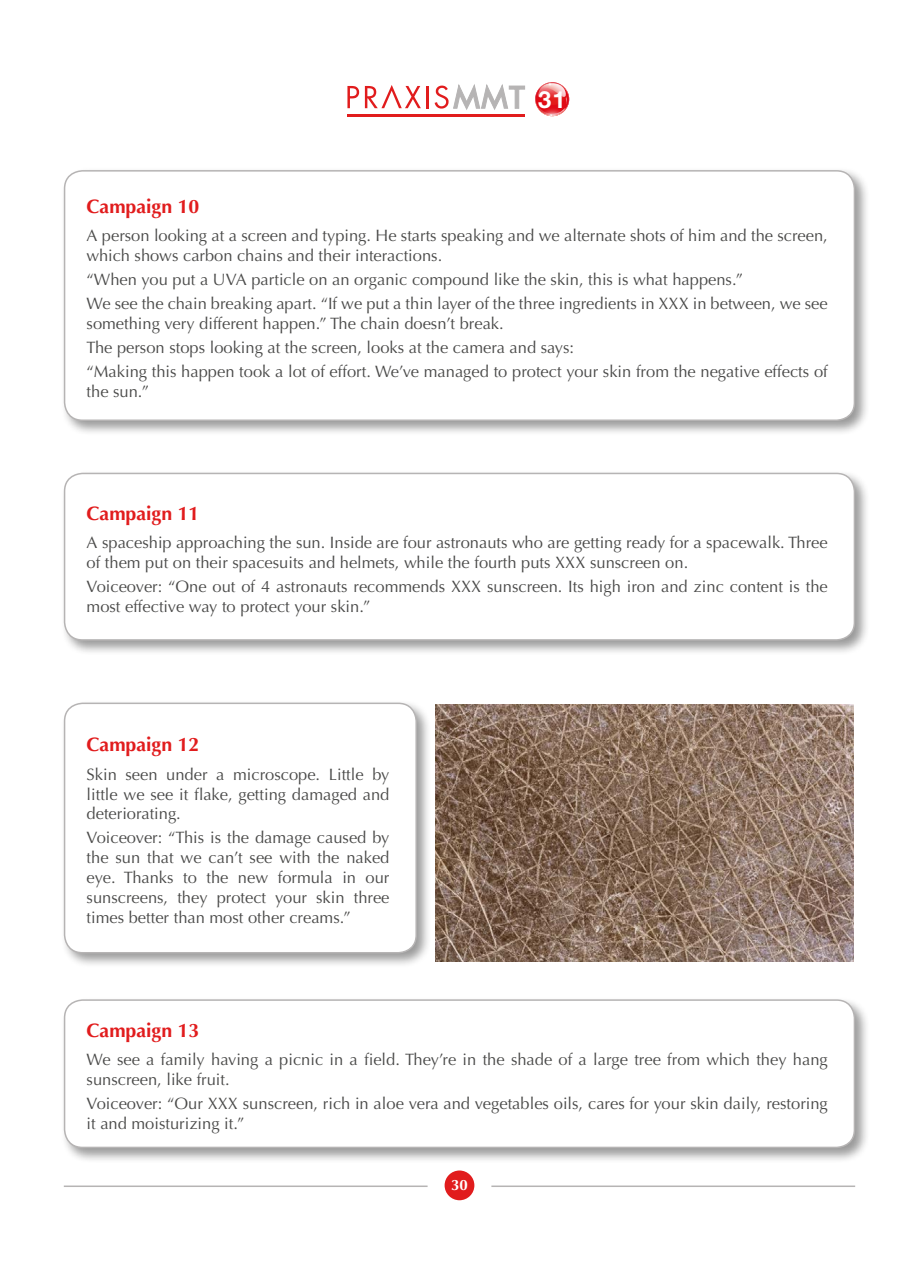
<style>
.page{position:relative;width:919px;height:1263px;background:#fff}
.page>*{position:absolute;margin:0;border:0;box-sizing:border-box;transform-origin:0 0}
.t1{font:700 23.7px "Helvetica Neue";color:#fff}
.t2{font:700 19.5px "Optima";color:#e11c1d}
.t3{font:16.5px/19.8px "Optima";color:#4a4a49}
.t4{font:700 15px "Optima";color:#fff}
</style>
<div class="page">
<div style="left:444px;top:1170px;width:30px;height:30px;background:#e11c1d;border-radius:50%"></div>
<hr style="left:64px;top:1185px;width:363px;height:2px;background:#b6b4b4">
<hr style="left:491px;top:1185px;width:364px;height:2px;background:#b6b4b4">
<svg style="left:535px;top:82px;width:34px;height:35px"></svg>
<svg style="left:347px;top:86px;width:12px;height:22px"></svg>
<svg style="left:365px;top:85px;width:56px;height:23px"></svg>
<hr style="left:426px;top:86px;width:2px;height:22px;background:#e11c1d">
<svg style="left:434px;top:84px;width:91px;height:26px"></svg>
<hr style="left:347px;top:114px;width:178px;height:2px;background:#e11c1d">
<div style="left:61px;top:167px;width:809px;height:269px;background:#000;opacity:.4"></div>
<div style="left:65px;top:171px;width:789px;height:249px;background:#fff;border-radius:18px"></div>
<div style="left:64px;top:170px;width:791px;height:251px;border:2px solid #b6b4b4;border-radius:18px"></div>
<div style="left:61px;top:470px;width:809px;height:185px;background:#000;opacity:.4"></div>
<div style="left:65px;top:473px;width:789px;height:167px;background:#fff;border-radius:18px"></div>
<div style="left:64px;top:473px;width:791px;height:168px;border:2px solid #b6b4b4;border-radius:18px"></div>
<div style="left:61px;top:996px;width:809px;height:167px;background:#000;opacity:.4"></div>
<div style="left:65px;top:1000px;width:789px;height:147px;background:#fff;border-radius:18px"></div>
<div style="left:64px;top:999px;width:791px;height:149px;border:2px solid #b6b4b4;border-radius:18px"></div>
<div style="left:61px;top:700px;width:371px;height:268px;background:#000;opacity:.4"></div>
<div style="left:65px;top:703px;width:351px;height:250px;background:#fff;border-radius:18px"></div>
<div style="left:64px;top:703px;width:353px;height:250px;border:2px solid #b6b4b4;border-radius:18px"></div>
<img style="left:435px;top:704px;width:418px;height:258px">
<h1 class="t1" style="left:538px;top:85px;width:29px">31</h1>
<p class="t2" style="left:87px;top:195px;width:114px">Campaign 10</p>
<p class="t3" style="left:87px;top:226px;width:742px">A person looking at a screen and typing. He starts speaking and we alternate shots of him and the screen, which shows carbon chains and their interactions.</p>
<p class="t3" style="left:87px;top:267px;width:742px;line-height:24px">“When you put a UVA particle on an organic compound like the skin, this is what happens.”<br>We see the chain breaking apart. “If we put a thin layer of the three ingredients in XXX in between, we see</p>
<p class="t3" style="left:87px;top:311px;width:742px;line-height:24px">something very different happen.” The chain doesn’t break.<br>The person stops looking at the screen, looks at the camera and says:<br>“Making this happen took a lot of effort. We’ve managed to protect your skin from the negative effects of</p>
<p class="t3" style="left:87px;top:381px;width:64px">the sun.”</p>
<p class="t2" style="left:87px;top:502px;width:114px">Campaign 11</p>
<p class="t3" style="left:87px;top:533px;width:742px">A spaceship approaching the sun. Inside are four astronauts who are getting ready for a spacewalk. Three of them put on their spacesuits and helmets, while the fourth puts XXX sunscreen on.</p>
<p class="t3" style="left:87px;top:577px;width:742px">Voiceover: “One out of 4 astronauts recommends XXX sunscreen. Its high iron and zinc content is the most effective way to protect your skin.”</p>
<p class="t2" style="left:87px;top:733px;width:114px">Campaign 12</p>
<p class="t3" style="left:87px;top:764px;width:304px;text-align:justify">Skin seen under a microscope. Little by little we see it flake, getting damaged and deteriorating.</p>
<p class="t3" style="left:87px;top:828px;width:304px;text-align:justify">Voiceover: “This is the damage caused by the sun that we can’t see with the naked eye. Thanks to the new formula in our sunscreens, they protect your skin three times better than most other creams.”</p>
<p class="t2" style="left:87px;top:1019px;width:114px">Campaign 13</p>
<p class="t3" style="left:87px;top:1050px;width:742px">We see a family having a picnic in a field. They’re in the shade of a large tree from which they hang sunscreen, like fruit.</p>
<p class="t3" style="left:87px;top:1094px;width:742px">Voiceover: “Our XXX sunscreen, rich in aloe vera and vegetables oils, cares for your skin daily, restoring it and moisturizing it.”</p>
<p class="t4" style="left:451px;top:1177px;width:18px">30</p>
</div>
